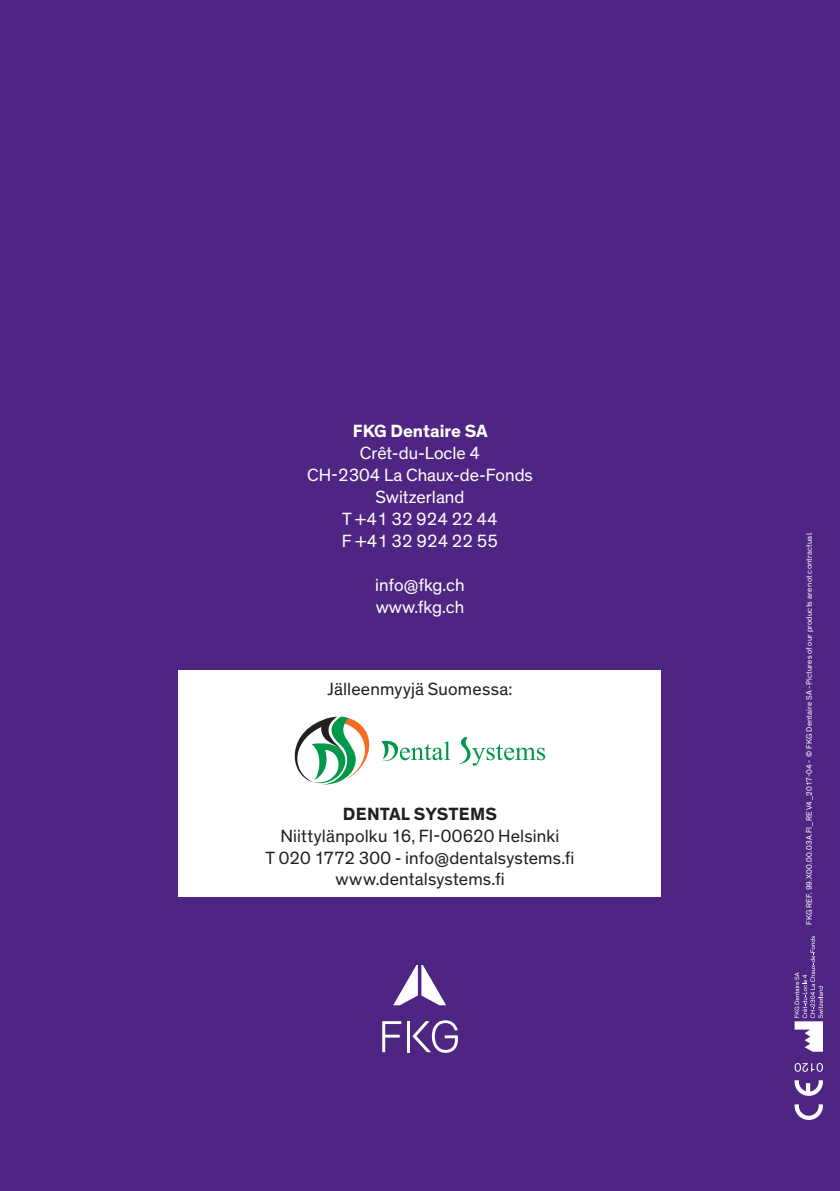
<style>
.page{position:relative;width:840px;height:1191px;background:#fff}
.page>*{position:absolute;margin:0;border:0;box-sizing:border-box;transform-origin:0 0}
.t1{font:18px/21.6px "Theinhardt";letter-spacing:.01em;color:#231f20;text-align:center}
.t2{font:18px/22px "Theinhardt";color:#fff;text-align:center}
.t3{font:700 18px "Theinhardt";color:#fff}
.t4{font:700 18px "Theinhardt";letter-spacing:.01em;color:#231f20}
.t5{font:8px "Theinhardt";letter-spacing:.02em;color:#fff}
</style>
<div class="page">
<div style="left:0;top:0;width:839px;height:1191px;background:#4e2582"></div>
<svg style="left:382px;top:1021px;width:19px;height:31px"></svg>
<hr style="left:406px;top:1021px;width:3px;height:31px;background:#fff">
<svg style="left:412px;top:1020px;width:45px;height:32px"></svg>
<svg style="left:393px;top:965px;width:53px;height:40px"></svg>
<div style="left:179px;top:669px;width:481px;height:227px;background:#fff"></div>
<svg style="left:794px;top:936px;width:28px;height:115px"></svg>
<svg style="left:794px;top:1104px;width:28px;height:16px"></svg>
<svg style="left:794px;top:1080px;width:28px;height:15px"></svg>
<svg style="left:794px;top:1063px;width:28px;height:8px"></svg>
<svg style="left:294px;top:716px;width:156px;height:68px"></svg>
<svg style="left:458px;top:737px;width:87px;height:28px"></svg>
<p class="t3" style="left:352px;top:420px;width:136px">FKG Dentaire SA</p>
<p class="t2" style="left:307px;top:442px;width:227px">Crêt-du-Locle 4<br>CH-2304 La Chaux-de-Fonds<br>Switzerland<br>T +41 32 924 22 44<br>F +41 32 924 22 55</p>
<p class="t2" style="left:375px;top:574px;width:91px;text-align:left">info@fkg.ch www.fkg.ch</p>
<p class="t1" style="left:327px;top:679px;width:186px">Jälleenmyyjä Suomessa:</p>
<p class="t4" style="left:343px;top:803px;width:155px">DENTAL SYSTEMS</p>
<p class="t1" style="left:265px;top:825px;width:310px">Niittylänpolku 16, FI-00620 Helsinki<br>T 020 1772 300 - info@dentalsystems.fi www.dentalsystems.fi</p>
<p class="t5" style="left:804px;top:924px;width:394px;rotate:-90deg">FKG REF. 99.X00.00.03A.FI_REV4_2017-04 - © FKG Dentaire SA - Pictures of our products are not contractual.</p>
</div>
